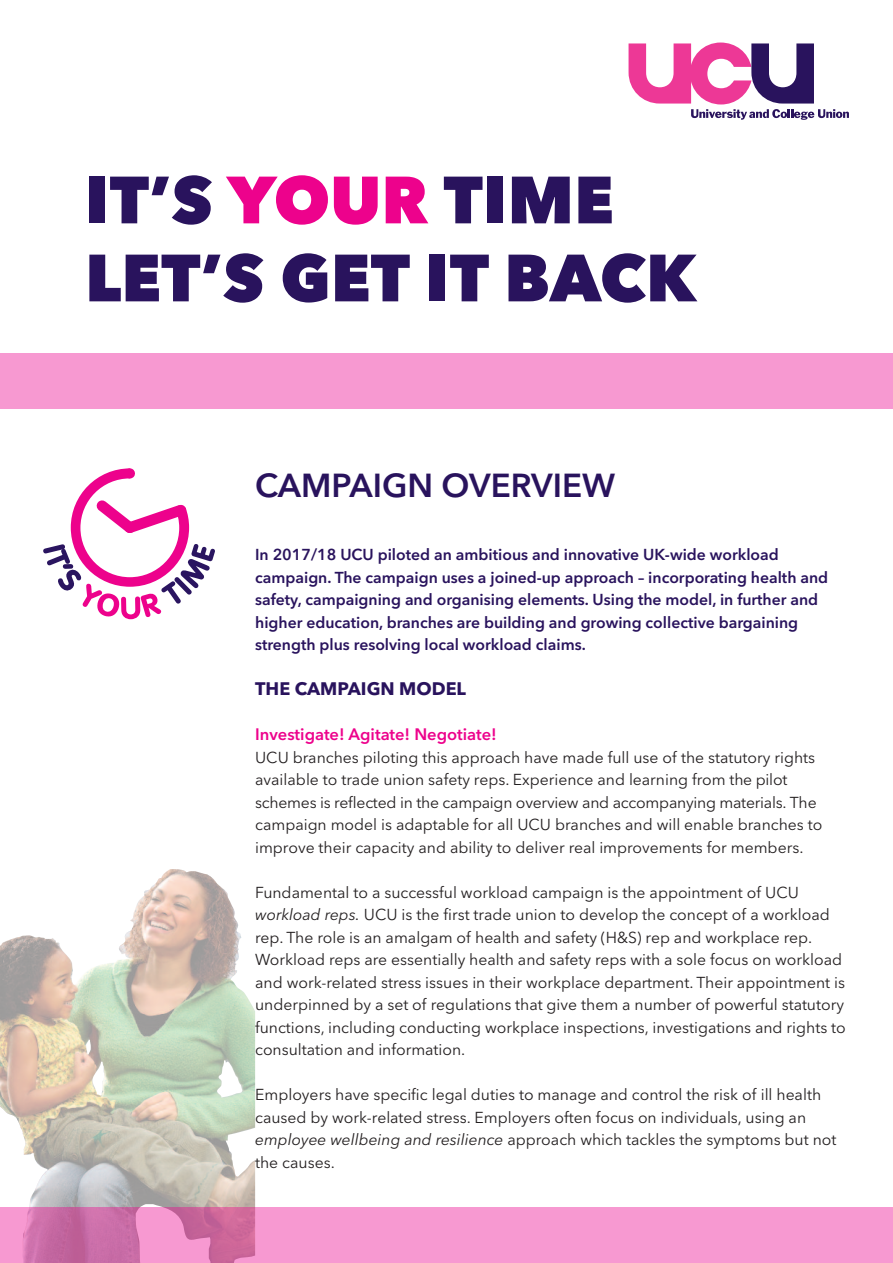
<style>
.page{position:relative;width:893px;height:1263px;background:#fff}
.page>*{position:absolute;margin:0;border:0;box-sizing:border-box;transform-origin:0 0}
.t1{font:800 66px/78px "Avenir Next";color:#29135d}
.t2{font:600 33px "Avenir Next";color:#29135d}
.t3{font:700 18px "Avenir Next";color:#29135d}
.t4{font:600 16.5px "Avenir Next";color:#ed028c}
.t5{font:15.75px/22.5px "Avenir Next";color:#231f20}
.t6{font:600 15.75px/22.5px "Avenir Next";color:#29135d}
.s1{color:#ed028c}
.s2{font-style:italic}
</style>
<div class="page">
<svg style="left:628px;top:43px;width:221px;height:77px"></svg>
<svg style="left:43px;top:468px;width:172px;height:151px"></svg>
<img style="left:0;top:869px;width:255px;height:339px">
<div style="left:0;top:353px;width:893px;height:55px;background:#f799d1"></div>
<div style="left:0;top:1208px;width:893px;height:55px;background:#ed028c;opacity:.4"></div>
<h1 class="t1" style="left:85px;top:161px;width:613px">IT’S <span class="s1">YOUR</span> TIME<br>LET’S GET IT BACK</h1>
<h2 class="t2" style="left:255px;top:457px;width:362px">CAMPAIGN OVERVIEW</h2>
<p class="t6" style="left:255px;top:543px;width:575px">In 2017/18 UCU piloted an ambitious and innovative UK-wide workload campaign. The campaign uses a joined-up approach – incorporating health and safety, campaigning and organising elements. Using the model, in further and higher education, branches are building and growing collective bargaining strength plus resolving local workload claims.</p>
<p class="t3" style="left:255px;top:673px;width:212px">THE CAMPAIGN MODEL</p>
<p class="t4" style="left:255px;top:720px;width:243px">Investigate! Agitate! Negotiate!</p>
<p class="t5" style="left:255px;top:745px;width:569px">UCU branches piloting this approach have made full use of the statutory rights available to trade union safety reps. Experience and learning from the pilot schemes is reflected in the campaign overview and accompanying materials. The campaign model is adaptable for all UCU branches and will enable branches to improve their capacity and ability to deliver real improvements for members.</p>
<p class="t5" style="left:255px;top:880px;width:592px">Fundamental to a successful workload campaign is the appointment of UCU <span class="s2">workload reps.</span> UCU is the first trade union to develop the concept of a workload rep. The role is an amalgam of health and safety (H&amp;S) rep and workplace rep.<br>Workload reps are essentially health and safety reps with a sole focus on workload and work-related stress issues in their workplace department. Their appointment is underpinned by a set of regulations that give them a number of powerful statutory functions, including conducting workplace inspections, investigations and rights to consultation and information.</p>
<p class="t5" style="left:255px;top:1083px;width:583px">Employers have specific legal duties to manage and control the risk of ill health caused by work-related stress. Employers often focus on individuals, using an <span class="s2">employee wellbeing and resilience</span> approach which tackles the symptoms but not the causes.</p>
</div>
